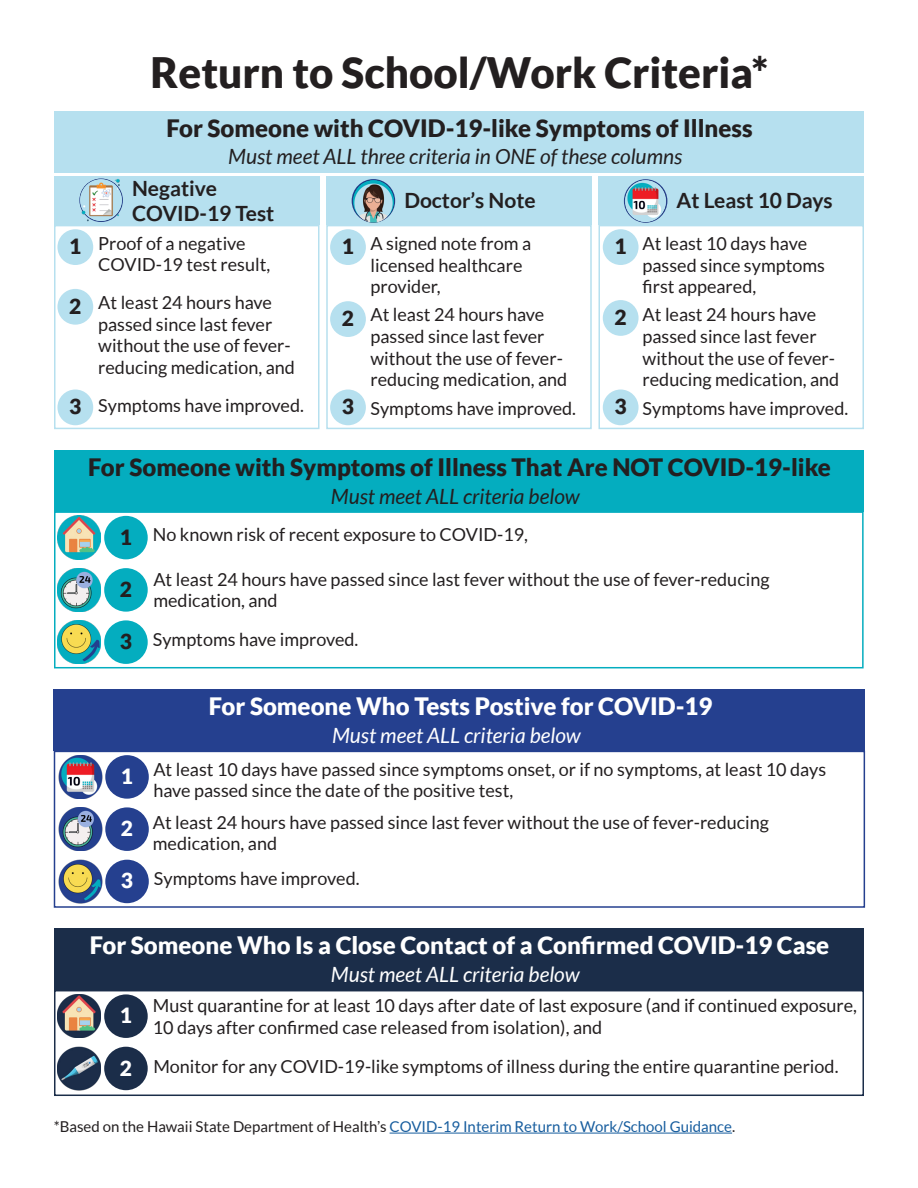
<style>
.page{position:relative;width:918px;height:1188px;background:#fff}
.page>*{position:absolute;margin:0;border:0;box-sizing:border-box;transform-origin:0 0}
.t1{font:900 42px "Lato Plus";color:#231f20}
.t2{font:900 24px "Lato Plus";color:#231f20}
.t3{font:900 24px "Lato Plus";color:#fff}
.t4{font:italic 21px "Lato Plus";color:#231f20}
.t5{font:italic 21px "Lato Plus";color:#fff}
.t6{font:700 21px/25.2px "Lato Plus";color:#231f20}
.t7{font:900 21px "Lato Plus";color:#231f20}
.t8{font:900 21px "Lato Plus";color:#fff}
.t9{font:18px/21.6px "Lato Plus";color:#231f20}
.t10{font:15px "Lato Plus";color:#231f20}
.s1{color:#175d9e}
</style>
<div class="page">
<hr style="left:390px;top:1133px;width:342px;height:1px;background:#175d9e">
<div style="left:54px;top:176px;width:266px;height:49px;background:#b6e0ef"></div>
<div style="left:54px;top:111px;width:810px;height:61px;background:#b6e0ef"></div>
<div style="left:54px;top:225px;width:266px;height:204px;border:2px solid #b6e0ef"></div>
<div style="left:326px;top:176px;width:266px;height:49px;background:#b6e0ef"></div>
<div style="left:326px;top:225px;width:266px;height:204px;border:2px solid #b6e0ef"></div>
<div style="left:598px;top:176px;width:266px;height:49px;background:#b6e0ef"></div>
<div style="left:598px;top:225px;width:266px;height:204px;border:2px solid #b6e0ef"></div>
<div style="left:603px;top:229px;width:36px;height:36px;background:#b6e0ef;border-radius:50%"></div>
<div style="left:603px;top:300px;width:36px;height:36px;background:#b6e0ef;border-radius:50%"></div>
<div style="left:603px;top:390px;width:36px;height:35px;background:#b6e0ef;border-radius:50%"></div>
<div style="left:330px;top:229px;width:36px;height:36px;background:#b6e0ef;border-radius:50%"></div>
<div style="left:330px;top:301px;width:36px;height:36px;background:#b6e0ef;border-radius:50%"></div>
<div style="left:330px;top:390px;width:36px;height:35px;background:#b6e0ef;border-radius:50%"></div>
<div style="left:57px;top:229px;width:36px;height:36px;background:#b6e0ef;border-radius:50%"></div>
<div style="left:57px;top:289px;width:36px;height:36px;background:#b6e0ef;border-radius:50%"></div>
<div style="left:57px;top:390px;width:36px;height:35px;background:#b6e0ef;border-radius:50%"></div>
<img style="left:79px;top:179px;width:44px;height:43px">
<img style="left:352px;top:179px;width:43px;height:44px">
<img style="left:624px;top:179px;width:43px;height:44px">
<div style="left:54px;top:511px;width:810px;height:157px;background:#fff;border:2px solid #04adbf"></div>
<div style="left:54px;top:450px;width:810px;height:61px;background:#04adbf"></div>
<div style="left:104px;top:516px;width:44px;height:43px;background:#04adbf;border-radius:50%"></div>
<img style="left:57px;top:516px;width:44px;height:43px">
<div style="left:104px;top:568px;width:44px;height:44px;background:#04adbf;border-radius:50%"></div>
<img style="left:57px;top:568px;width:44px;height:44px">
<div style="left:104px;top:620px;width:44px;height:44px;background:#04adbf;border-radius:50%"></div>
<img style="left:57px;top:620px;width:44px;height:44px">
<div style="left:54px;top:751px;width:811px;height:157px;background:#fff;border:2px solid #25408f"></div>
<div style="left:54px;top:689px;width:811px;height:62px;background:#25408f"></div>
<div style="left:105px;top:755px;width:44px;height:44px;background:#25408f;border-radius:50%"></div>
<img style="left:59px;top:755px;width:43px;height:44px">
<div style="left:105px;top:807px;width:44px;height:44px;background:#25408f;border-radius:50%"></div>
<img style="left:59px;top:807px;width:43px;height:44px">
<div style="left:105px;top:860px;width:44px;height:43px;background:#25408f;border-radius:50%"></div>
<img style="left:59px;top:860px;width:43px;height:43px">
<div style="left:54px;top:990px;width:810px;height:106px;background:#fff;border:2px solid #1b2d49"></div>
<div style="left:54px;top:928px;width:810px;height:62px;background:#1b2d49"></div>
<div style="left:104px;top:994px;width:44px;height:44px;background:#1b2d49;border-radius:50%"></div>
<img style="left:57px;top:994px;width:44px;height:44px">
<div style="left:104px;top:1047px;width:44px;height:43px;background:#1b2d49;border-radius:50%"></div>
<img style="left:57px;top:1047px;width:44px;height:43px">
<p class="t7" style="left:69px;top:234px;width:14px">1</p>
<p class="t7" style="left:69px;top:294px;width:14px">2</p>
<p class="t7" style="left:69px;top:394px;width:14px">3</p>
<p class="t1" style="left:151px;top:48px;width:619px">Return to School/Work Criteria*</p>
<p class="t2" style="left:166px;top:114px;width:588px">For Someone with COVID-19-like Symptoms of Illness</p>
<p class="t4" style="left:228px;top:145px;width:456px">Must meet ALL three criteria in ONE of these columns</p>
<p class="t6" style="left:132px;top:175px;width:144px">Negative<br>COVID-19 Test</p>
<p class="t9" style="left:98px;top:232px;width:173px">Proof of a negative<br>COVID-19 test result,</p>
<p class="t9" style="left:98px;top:292px;width:198px">At least 24 hours have passed since last fever without the use of fever&shy;reducing medication, and</p>
<p class="t9" style="left:98px;top:394px;width:207px">Symptoms have improved.</p>
<p class="t6" style="left:404px;top:187px;width:133px">Doctor’s Note</p>
<p class="t6" style="left:677px;top:187px;width:158px">At Least 10 Days</p>
<p class="t9" style="left:371px;top:232px;width:162px">A signed note from a licensed healthcare provider,</p>
<p class="t9" style="left:371px;top:304px;width:198px">At least 24 hours have passed since last fever without the use of fever&shy;reducing medication, and</p>
<p class="t9" style="left:371px;top:397px;width:207px">Symptoms have improved.</p>
<p class="t9" style="left:643px;top:232px;width:184px">At least 10 days have passed since symptoms first appeared,</p>
<p class="t9" style="left:643px;top:304px;width:198px">At least 24 hours have passed since last fever without the use of fever&shy;reducing medication, and</p>
<p class="t9" style="left:643px;top:397px;width:207px">Symptoms have improved.</p>
<p class="t7" style="left:342px;top:234px;width:14px">1</p>
<p class="t7" style="left:615px;top:234px;width:14px">1</p>
<p class="t7" style="left:615px;top:305px;width:14px">2</p>
<p class="t7" style="left:342px;top:306px;width:14px">2</p>
<p class="t7" style="left:342px;top:394px;width:14px">3</p>
<p class="t7" style="left:615px;top:394px;width:14px">3</p>
<p class="t2" style="left:88px;top:453px;width:744px">For Someone with Symptoms of Illness That Are NOT COVID-19-like</p>
<p class="t4" style="left:331px;top:484px;width:250px">Must meet ALL criteria below</p>
<p class="t7" style="left:120px;top:525px;width:14px">1</p>
<p class="t7" style="left:120px;top:577px;width:14px">2</p>
<p class="t7" style="left:120px;top:629px;width:14px">3</p>
<p class="t9" style="left:153px;top:524px;width:377px">No known risk of recent exposure to COVID-19,</p>
<p class="t9" style="left:153px;top:568px;width:618px">At least 24 hours have passed since last fever without the use of fever-reducing medication, and</p>
<p class="t9" style="left:153px;top:629px;width:207px">Symptoms have improved.</p>
<p class="t8" style="left:121px;top:764px;width:14px">1</p>
<p class="t8" style="left:121px;top:816px;width:14px">2</p>
<p class="t8" style="left:121px;top:868px;width:14px">3</p>
<p class="t3" style="left:209px;top:692px;width:505px">For Someone Who Tests Postive for COVID-19</p>
<p class="t5" style="left:332px;top:724px;width:250px">Must meet ALL criteria below</p>
<p class="t9" style="left:153px;top:758px;width:674px">At least 10 days have passed since symptoms onset, or if no symptoms, at least 10 days have passed since the date of the positive test,</p>
<p class="t9" style="left:153px;top:811px;width:618px">At least 24 hours have passed since last fever without the use of fever-reducing medication, and</p>
<p class="t9" style="left:154px;top:868px;width:207px">Symptoms have improved.</p>
<p class="t3" style="left:90px;top:931px;width:741px">For Someone Who Is a Close Contact of a Confirmed COVID-19 Case</p>
<p class="t5" style="left:331px;top:963px;width:250px">Must meet ALL criteria below</p>
<p class="t8" style="left:120px;top:1003px;width:14px">1</p>
<p class="t8" style="left:120px;top:1056px;width:14px">2</p>
<p class="t9" style="left:153px;top:1056px;width:687px">Monitor for any COVID-19-like symptoms of illness during the entire quarantine period.</p>
<p class="t9" style="left:153px;top:995px;width:706px">Must quarantine for at least 10 days after date of last exposure (and if continued exposure,<br>10 days after confirmed case released from isolation), and</p>
<p class="t10" style="left:54px;top:1118px;width:683px">*Based on the Hawaii State Department of Health’s <span class="s1">COVID-19 Interim Return to Work/School Guidance</span>.</p>
</div>
